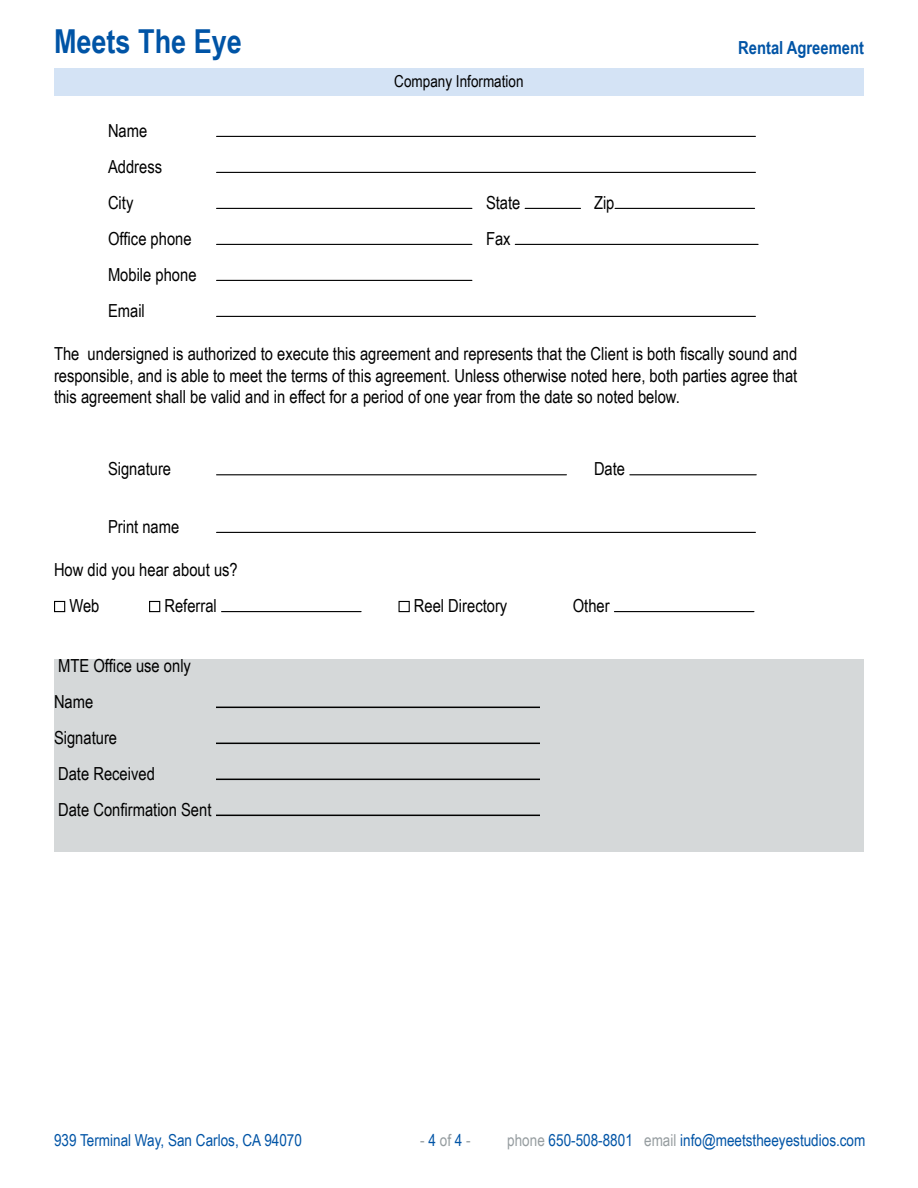
<style>
.page{position:relative;width:918px;height:1188px;background:#fff}
.page>*{position:absolute;margin:0;border:0;box-sizing:border-box;transform-origin:0 0}
.t1{font:700 33px "Arial Narrow";color:#0054a6}
.t2{font:18px/36px "Arial Narrow";color:#000}
.t3{font:700 18px "Arial Narrow";color:#0054a6}
.t4{font:16.5px "Arial Narrow";color:#0054a6}
.t5{font:16.5px "Arial Narrow";color:#000}
.t6{font:16.5px "Arial Narrow";color:#969da0}
.s1{color:#0054a6}
.s2{color:#969da0}
</style>
<div class="page">
<div style="left:54px;top:69px;width:810px;height:27px;background:#d4e3f5"></div>
<hr style="left:217px;top:136px;width:538px;height:1px;background:#000">
<hr style="left:217px;top:172px;width:538px;height:1px;background:#000">
<hr style="left:217px;top:208px;width:255px;height:1px;background:#000">
<hr style="left:525px;top:208px;width:56px;height:1px;background:#000">
<hr style="left:615px;top:208px;width:140px;height:1px;background:#000">
<hr style="left:217px;top:244px;width:255px;height:1px;background:#000">
<hr style="left:515px;top:244px;width:243px;height:1px;background:#000">
<hr style="left:217px;top:280px;width:255px;height:1px;background:#000">
<hr style="left:217px;top:316px;width:538px;height:1px;background:#000">
<hr style="left:217px;top:474px;width:349px;height:1px;background:#000">
<hr style="left:630px;top:474px;width:126px;height:1px;background:#000">
<hr style="left:217px;top:532px;width:538px;height:1px;background:#000">
<div style="left:54px;top:601px;width:11px;height:11px;border:1px solid #000"></div>
<div style="left:149px;top:601px;width:11px;height:11px;border:1px solid #000"></div>
<hr style="left:222px;top:611px;width:139px;height:1px;background:#000">
<div style="left:399px;top:601px;width:11px;height:11px;border:1px solid #000"></div>
<hr style="left:614px;top:611px;width:140px;height:1px;background:#000">
<div style="left:54px;top:659px;width:810px;height:192px;background:#d5d8d9"></div>
<hr style="left:216px;top:707px;width:324px;height:1px;background:#000">
<hr style="left:216px;top:743px;width:324px;height:1px;background:#000">
<hr style="left:216px;top:779px;width:324px;height:1px;background:#000">
<hr style="left:216px;top:815px;width:324px;height:1px;background:#000">
<h1 class="t1" style="left:54px;top:16px;width:190px">Meets The Eye</h1>
<p class="t3" style="left:738px;top:34px;width:127px">Rental Agreement</p>
<p class="t5" style="left:394px;top:70px;width:131px">Company Information</p>
<p class="t2" style="left:108px;top:112px;width:56px">Name<br>Address<br>City</p>
<p class="t2" style="left:486px;top:184px;width:36px">State</p>
<p class="t2" style="left:594px;top:184px;width:22px">Zip</p>
<p class="t2" style="left:108px;top:220px;width:85px">Office phone</p>
<p class="t2" style="left:486px;top:220px;width:26px">Fax</p>
<p class="t2" style="left:108px;top:256px;width:90px">Mobile phone<br>Email</p>
<p class="t2" style="left:54px;top:342px;width:745px;line-height:21.6px;text-align:justify">The undersigned is authorized to execute this agreement and represents that the Client is both fiscally sound and responsible, and is able to meet the terms of this agreement. Unless otherwise noted here, both parties agree that this agreement shall be valid and in effect for a period of one year from the date so noted below.</p>
<p class="t2" style="left:108px;top:450px;width:65px">Signature</p>
<p class="t2" style="left:594px;top:450px;width:33px">Date</p>
<p class="t2" style="left:108px;top:508px;width:73px">Print name</p>
<p class="t2" style="left:69px;top:551px;width:170px;text-indent:-15px">How did you hear about us?<br>Web</p>
<p class="t2" style="left:164px;top:587px;width:54px">Referral</p>
<p class="t2" style="left:414px;top:587px;width:95px">Reel Directory</p>
<p class="t2" style="left:573px;top:587px;width:38px">Other</p>
<p class="t2" style="left:54px;top:647px;width:159px">MTE Office use only<br>Name<br>Signature<br>Date Received<br>Date Confirmation Sent</p>
<p class="t4" style="left:54px;top:1128px;width:249px">939 Terminal Way, San Carlos, CA 94070</p>
<p class="t6" style="left:420px;top:1128px;width:52px">- <span class="s1">4</span> of <span class="s1">4</span> -</p>
<p class="t4" style="left:507px;top:1128px;width:360px"><span class="s2">phone</span> 650-508-8801 <span class="s2">email</span> info@meetstheeyestudios.com</p>
</div>
